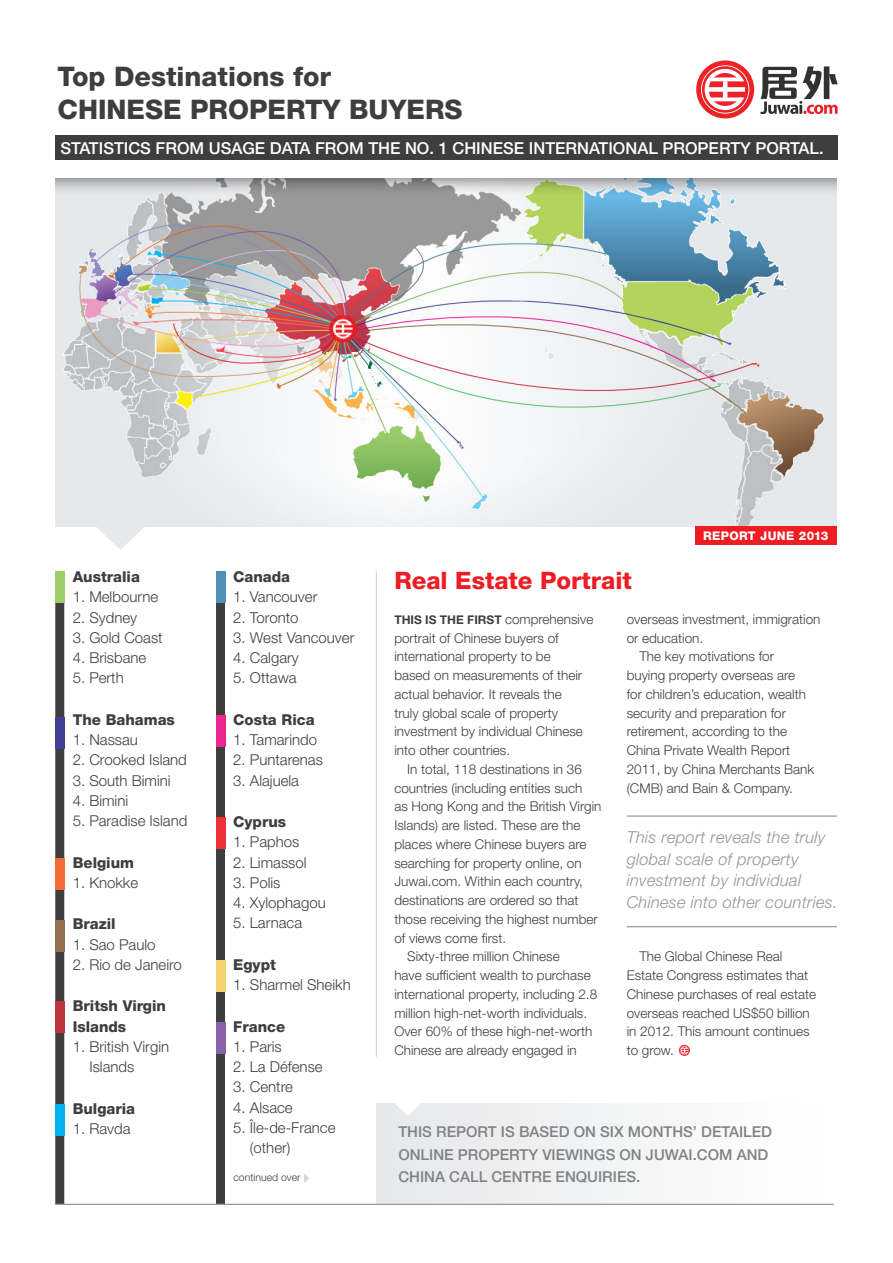
<style>
.page{position:relative;width:893px;height:1263px;background:#fff}
.page>*{position:absolute;margin:0;border:0;box-sizing:border-box;transform-origin:0 0}
.t1{font:800 27px/33.5px "Helvetica Neue LT Std";color:#3e3e3f}
.t2{font:800 24px "Helvetica Neue LT Std";color:#ee1d23}
.t3{font:italic 300 16.5px/21.8px "Helvetica Neue LT Std";letter-spacing:.015em;color:#939598}
.t4{font:500 16.5px "Helvetica Neue LT Std";color:#fff}
.t5{font:300 15px/20.2px "Helvetica Neue LT Std";color:#3e3e3f}
.t6{font:500 15px/22.5px "Helvetica Neue LT Std";color:#808285}
.t7{font:800 15px/20.2px "Helvetica Neue LT Std";color:#3e3e3f}
.t8{font:300 13.5px/18.8px "Helvetica Neue LT Std";color:#3e3e3f}
.t9{font:700 12px "Helvetica Neue LT Std";color:#3e3e3f}
.t10{font:800 12px "Helvetica Neue LT Std";letter-spacing:.03em;color:#fff}
.t11{font:300 10.5px "Helvetica Neue LT Std";color:#3e3e3f}
.s1{font-weight:300;font-size:13.5px}
</style>
<div class="page">
<div style="left:377px;top:1104px;width:457px;height:100px;background:#f3f4f4"></div>
<img style="left:55px;top:178px;width:782px;height:348px">
<div style="left:55px;top:135px;width:783px;height:25px;background:#3e3e3f"></div>
<svg style="left:696px;top:60px;width:58px;height:58px"></svg>
<svg style="left:760px;top:66px;width:78px;height:48px"></svg>
<svg style="left:679px;top:1045px;width:11px;height:11px"></svg>
<hr style="left:376px;top:571px;width:1px;height:486px;background:#d1d2d4">
<div style="left:55px;top:571px;width:9px;height:633px;background:#3e3e3f"></div>
<img style="left:96px;top:526px;width:49px;height:24px">
<div style="left:696px;top:526px;width:141px;height:19px;background:#ee1d23"></div>
<svg style="left:383px;top:1103px;width:50px;height:13px"></svg>
<svg style="left:304px;top:1173px;width:5px;height:10px"></svg>
<div style="left:55px;top:571px;width:9px;height:32px;background:#9bcd6a"></div>
<div style="left:55px;top:717px;width:9px;height:32px;background:#3f4096"></div>
<div style="left:55px;top:858px;width:9px;height:32px;background:#f26c36"></div>
<div style="left:55px;top:921px;width:9px;height:31px;background:#967150"></div>
<div style="left:55px;top:1001px;width:9px;height:32px;background:#c0343e"></div>
<div style="left:55px;top:1104px;width:9px;height:31px;background:#00b0f0"></div>
<div style="left:216px;top:571px;width:9px;height:633px;background:#3e3e3f"></div>
<div style="left:216px;top:571px;width:9px;height:32px;background:#5090b6"></div>
<div style="left:216px;top:715px;width:9px;height:31px;background:#ed2790"></div>
<div style="left:216px;top:818px;width:9px;height:31px;background:#ee3338"></div>
<div style="left:216px;top:960px;width:9px;height:31px;background:#f2d36c"></div>
<div style="left:216px;top:1022px;width:9px;height:31px;background:#8961a8"></div>
<hr style="left:55px;top:1204px;width:779px;height:1px;background:#808285">
<hr style="left:627px;top:816px;width:210px;height:1px;background:#808285">
<hr style="left:627px;top:926px;width:210px;height:1px;background:#808285">
<p class="t1" style="left:58px;top:59px;width:407px">Top Destinations for<br>CHINESE PROPERTY BUYERS</p>
<p class="t4" style="left:61px;top:138px;width:765px">STATISTICS FROM USAGE DATA FROM THE NO. 1 CHINESE INTERNATIONAL PROPERTY PORTAL.</p>
<p class="t7" style="left:73px;top:567px;width:69px">Australia</p>
<p class="t5" style="left:73px;top:587px;width:87px">1. Melbourne</p>
<p class="t5" style="left:73px;top:607px;width:66px">2. Sydney</p>
<p class="t5" style="left:73px;top:627px;width:92px">3. Gold Coast</p>
<p class="t5" style="left:73px;top:647px;width:75px">4. Brisbane</p>
<p class="t5" style="left:73px;top:668px;width:53px">5. Perth</p>
<p class="t7" style="left:73px;top:709px;width:104px">The Bahamas</p>
<p class="t5" style="left:73px;top:729px;width:67px">1. Nassau</p>
<p class="t5" style="left:73px;top:750px;width:116px">2. Crooked Island</p>
<p class="t5" style="left:73px;top:770px;width:100px">3. South Bimini</p>
<p class="t5" style="left:73px;top:790px;width:57px">4. Bimini</p>
<p class="t5" style="left:73px;top:810px;width:116px">5. Paradise Island</p>
<p class="t7" style="left:73px;top:852px;width:63px">Belgium</p>
<p class="t5" style="left:73px;top:872px;width:67px">1. Knokke</p>
<p class="t7" style="left:73px;top:914px;width:45px">Brazil</p>
<p class="t5" style="left:73px;top:934px;width:84px">1. Sao Paulo</p>
<p class="t5" style="left:73px;top:954px;width:111px">2. Rio de Janeiro</p>
<p class="t7" style="left:73px;top:996px;width:95px">Britsh Virgin<br>Islands</p>
<p class="t5" style="left:89px;top:1036px;width:81px;text-indent:-17px">1. British Virgin<br>Islands</p>
<p class="t7" style="left:73px;top:1098px;width:64px">Bulgaria</p>
<p class="t5" style="left:73px;top:1118px;width:59px">1. Ravda</p>
<p class="t7" style="left:233px;top:567px;width:58px">Canada</p>
<p class="t5" style="left:233px;top:587px;width:86px">1. Vancouver</p>
<p class="t5" style="left:233px;top:607px;width:67px">2. Toronto</p>
<p class="t5" style="left:233px;top:627px;width:123px">3. West Vancouver</p>
<p class="t5" style="left:233px;top:647px;width:67px">4. Calgary</p>
<p class="t5" style="left:233px;top:668px;width:65px">5. Ottawa</p>
<p class="t7" style="left:233px;top:709px;width:83px">Costa Rica</p>
<p class="t5" style="left:233px;top:729px;width:85px">1. Tamarindo</p>
<p class="t5" style="left:233px;top:750px;width:91px">2. Puntarenas</p>
<p class="t5" style="left:233px;top:770px;width:67px">3. Alajuela</p>
<p class="t7" style="left:233px;top:812px;width:55px">Cyprus</p>
<p class="t5" style="left:233px;top:832px;width:68px">1. Paphos</p>
<p class="t5" style="left:233px;top:852px;width:75px">2. Limassol</p>
<p class="t5" style="left:233px;top:872px;width:49px">3. Polis</p>
<p class="t5" style="left:233px;top:892px;width:94px">4. Xylophagou</p>
<p class="t5" style="left:233px;top:913px;width:70px">5. Larnaca</p>
<p class="t7" style="left:233px;top:954px;width:44px">Egypt</p>
<p class="t5" style="left:233px;top:974px;width:119px">1. Sharmel Sheikh</p>
<p class="t7" style="left:233px;top:1016px;width:53px">France</p>
<p class="t5" style="left:233px;top:1036px;width:50px">1. Paris</p>
<p class="t5" style="left:233px;top:1056px;width:91px">2. La Défense</p>
<p class="t5" style="left:233px;top:1077px;width:61px">3. Centre</p>
<p class="t5" style="left:233px;top:1097px;width:61px">4. Alsace</p>
<p class="t5" style="left:250px;top:1117px;width:87px;text-indent:-17px">5. Île-de-France (other)</p>
<p class="t11" style="left:233px;top:1171px;width:69px">continued over</p>
<p class="t2" style="left:394px;top:566px;width:239px">Real Estate Portrait</p>
<p class="t10" style="left:703px;top:528px;width:126px">REPORT JUNE 2013</p>
<p class="t9" style="left:394px;top:612px;width:200px">THIS IS THE FIRST <span class="s1">comprehensive</span></p>
<p class="t8" style="left:394px;top:628px;width:190px">portrait of Chinese buyers of international property to be based on measurements of their actual behavior. It reveals the truly global scale of property investment by individual Chinese into other countries.</p>
<p class="t8" style="left:394px;top:759px;width:209px;text-indent:13px">In total, 118 destinations in 36 countries (including entities such<br>as Hong Kong and the British Virgin<br>Islands) are listed. These are the places where Chinese buyers are searching for property online, on<br>Juwai.com. Within each country, destinations are ordered so that those receiving the highest number of views come first.</p>
<p class="t8" style="left:394px;top:947px;width:204px;text-indent:13px">Sixty-three million Chinese<br>have sufficient wealth to purchase international property, including 2.8 million high-net-worth individuals.<br>Over 60% of these high-net-worth Chinese are already engaged in</p>
<p class="t8" style="left:627px;top:609px;width:195px">overseas investment, immigration or education.</p>
<p class="t8" style="left:627px;top:647px;width:189px;text-indent:13px">The key motivations for buying property overseas are<br>for children’s education, wealth security and preparation for retirement, according to the<br>China Private Wealth Report<br>2011, by China Merchants Bank (CMB) and Bain &amp; Company.</p>
<p class="t3" style="left:627px;top:826px;width:212px">This report reveals the truly global scale of property investment by individual<br>Chinese into other countries.</p>
<p class="t8" style="left:627px;top:947px;width:191px;text-indent:13px">The Global Chinese Real<br>Estate Congress estimates that<br>Chinese purchases of real estate overseas reached US$50 billion in 2012. This amount continues to grow.</p>
<p class="t6" style="left:398px;top:1121px;width:375px">THIS REPORT IS BASED ON SIX MONTHS’ DETAILED<br>ONLINE PROPERTY VIEWINGS ON JUWAI.COM AND<br>CHINA CALL CENTRE ENQUIRIES.</p>
</div>
